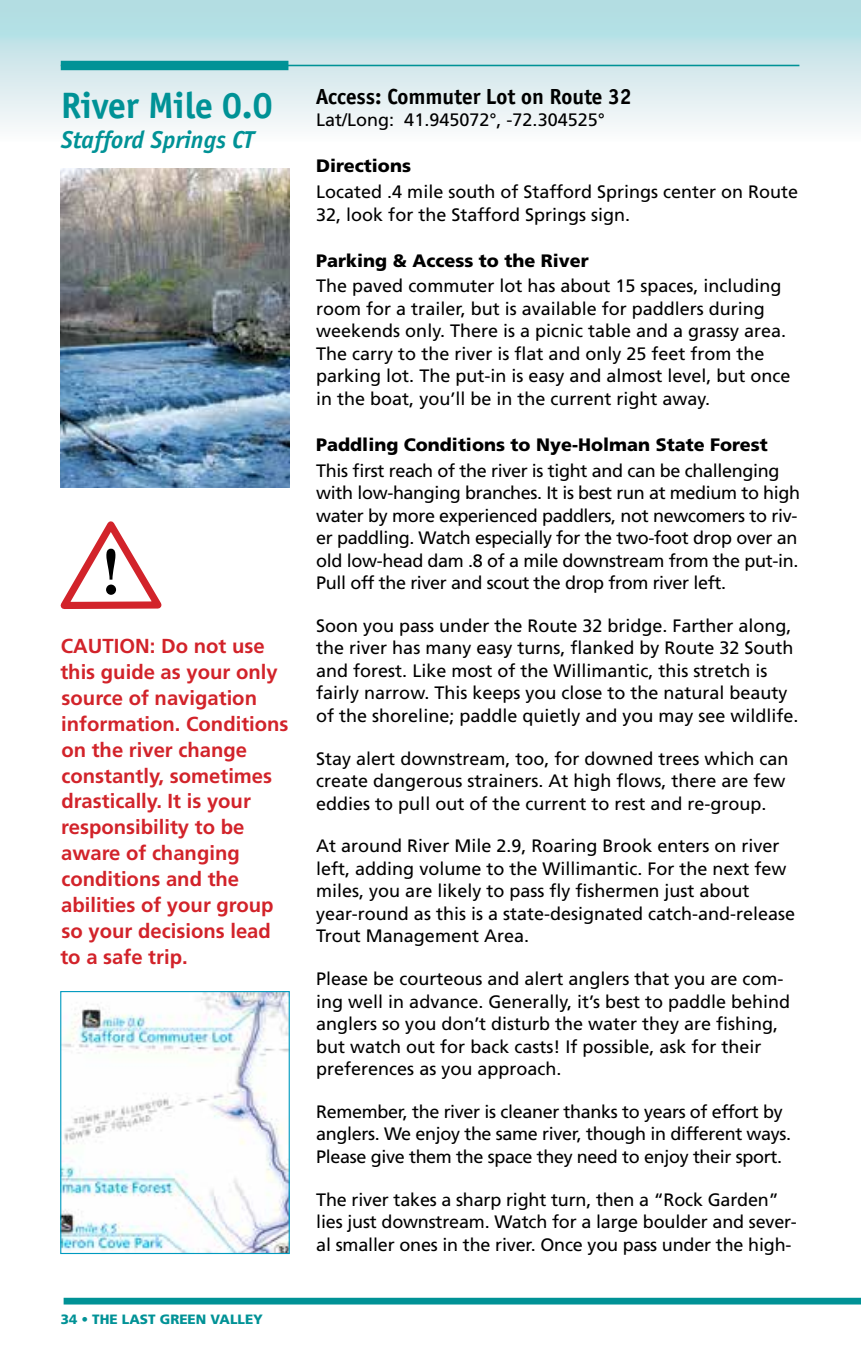
<style>
.page{position:relative;width:861px;height:1357px;background:#fff}
.page>*{position:absolute;margin:0;border:0;box-sizing:border-box;transform-origin:0 0}
.t1{font:700 37.8px "Officina Sans";color:#009296}
.t2{font:italic 700 25.2px "Officina Sans";color:#009296}
.t3{font:700 22.5px "Officina Sans";color:#000}
.t4{font:700 20.25px/25.9px "Frutiger LT Std";color:#d2232a}
.t5{font:18px/22.5px "Frutiger LT Std";color:#000}
.t6{font:18px/22.5px "Frutiger LT Std";letter-spacing:-.02em;color:#000}
.t7{font:900 18px "Frutiger LT Std";color:#000}
.t8{font:900 13.5px "Frutiger LT Std";color:#009296}
</style>
<div class="page">
<div style="left:0;top:0;width:861px;height:143px;background:linear-gradient(to bottom,#a7d9de,#fdfafb)"></div>
<div style="left:64px;top:1298px;width:797px;height:6px;background:#009296"></div>
<div style="left:61px;top:61px;width:227px;height:9px;background:#009296"></div>
<hr style="left:61px;top:65px;width:738px;height:1px;background:#009296">
<svg style="left:60px;top:521px;width:102px;height:88px"></svg>
<img style="left:61px;top:168px;width:228px;height:320px">
<img style="left:62px;top:993px;width:226px;height:259px">
<div style="left:60px;top:991px;width:230px;height:263px;border:1px solid #009abf"></div>
<h1 class="t1" style="left:61px;top:83px;width:213px">River Mile 0.0</h1>
<h2 class="t2" style="left:61px;top:125px;width:195px">Stafford Springs CT</h2>
<p class="t4" style="left:60px;top:633px;width:230px">Cautio n: Do not use this guide as your only source of navigation information. Conditions on the river change constantly, sometimes drastically. It is your responsibility to be aware of changing conditions and the abilities of your group so your decisions lead to a safe trip.</p>
<p class="t8" style="left:61px;top:1311px;width:204px">34 • The Last Green Valley</p>
<p class="t3" style="left:316px;top:83px;width:317px">Access: Commuter Lot on Route 32</p>
<p class="t5" style="left:316px;top:109px;width:290px">Lat/Long: 41.945072°, -72.304525°</p>
<p class="t7" style="left:316px;top:155px;width:96px">Directions</p>
<p class="t5" style="left:316px;top:181px;width:483px">Located .4 mile south of Stafford Springs center on Route<br>32, look for the Stafford Springs sign.</p>
<p class="t7" style="left:316px;top:249px;width:274px">Parking &amp; Access to the River</p>
<p class="t5" style="left:316px;top:275px;width:476px">The paved commuter lot has about 15 spaces, including room for a trailer, but is available for paddlers during weekends only. There is a picnic table and a grassy area.<br>The carry to the river is flat and only 25 feet from the parking lot. The put-in is easy and almost level, but once in the boat, you’ll be in the current right away.</p>
<p class="t7" style="left:316px;top:434px;width:453px">Paddling Conditions to Nye-Holman State Forest</p>
<p class="t6" style="left:316px;top:459px;width:485px">This first reach of the river is tight and can be challenging with low-hanging branches. It is best run at medium to high water by more experienced paddlers, not newcomers to riv&shy;er paddling. Watch especially for the two-foot drop over an old low-head dam .8 of a mile downstream from the put-in.<br>Pull off the river and scout the drop from river left.</p>
<p class="t5" style="left:316px;top:614px;width:484px">Soon you pass under the Route 32 bridge. Farther along, the river has many easy turns, flanked by Route 32 South and forest. Like most of the Willimantic, this stretch is fairly narrow. This keeps you close to the natural beauty of the shoreline; paddle quietly and you may see wildlife.</p>
<p class="t5" style="left:316px;top:747px;width:474px">Stay alert downstream, too, for downed trees which can create dangerous strainers. At high flows, there are few eddies to pull out of the current to rest and re-group.</p>
<p class="t5" style="left:316px;top:835px;width:480px">At around River Mile 2.9, Roaring Brook enters on river left, adding volume to the Willimantic. For the next few miles, you are likely to pass fly fishermen just about year-round as this is a state-designated catch-and-release Trout Management Area.</p>
<p class="t5" style="left:316px;top:968px;width:475px">Please be courteous and alert anglers that you are com&shy;ing well in advance. Generally, it’s best to paddle behind anglers so you don’t disturb the water they are fishing, but watch out for back casts! If possible, ask for their preferences as you approach.</p>
<p class="t6" style="left:316px;top:1100px;width:476px">Remember, the river is cleaner thanks to years of effort by anglers. We enjoy the same river, though in different ways.<br>Please give them the space they need to enjoy their sport.</p>
<p class="t5" style="left:316px;top:1188px;width:482px">The river takes a sharp right turn, then a “Rock Garden” lies just downstream. Watch for a large boulder and sever&shy;al smaller ones in the river. Once you pass under the high-</p>
</div>
